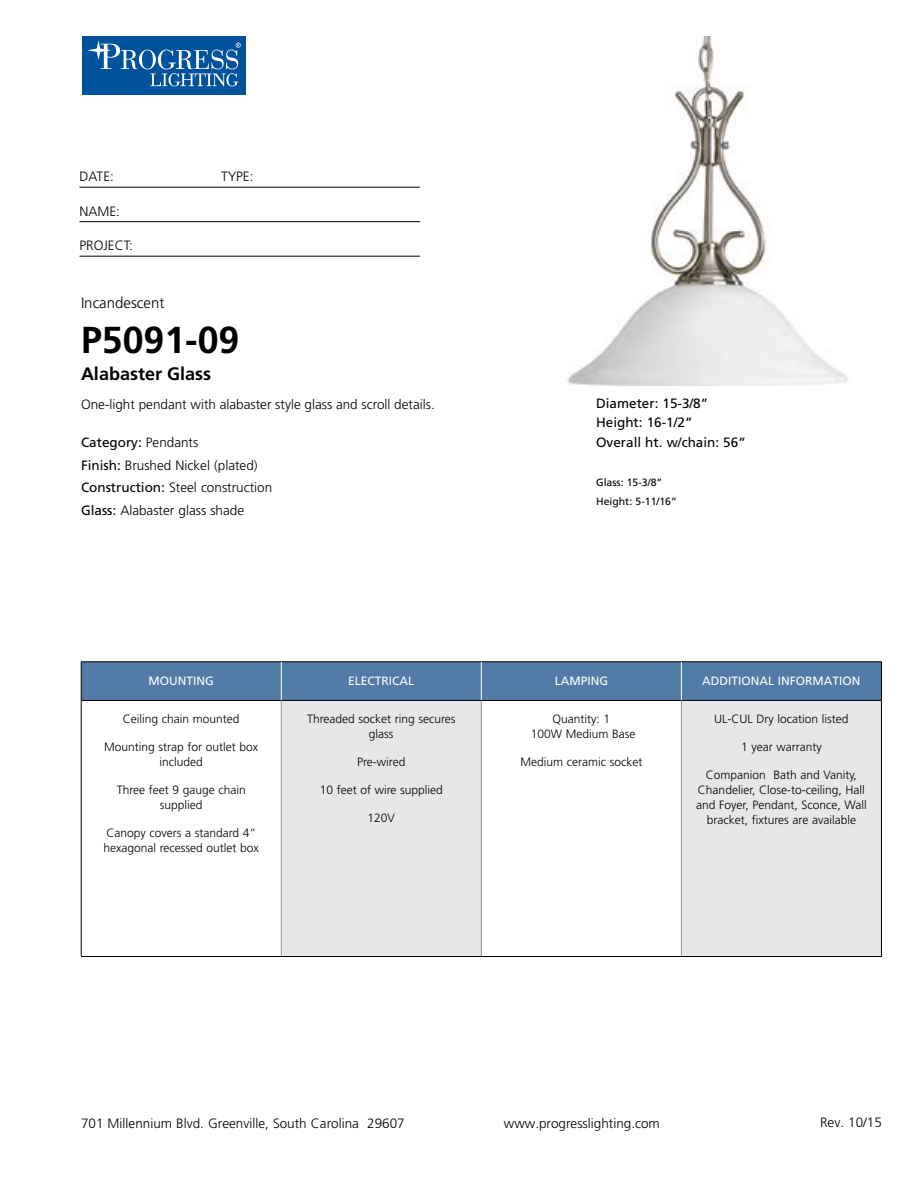
<style>
.page{position:relative;width:918px;height:1188px;background:#fff}
.page>*{position:absolute;margin:0;border:0;box-sizing:border-box;transform-origin:0 0}
.t1{font:700 37.5px "Frutiger";color:#000}
.t2{font:700 18px "Frutiger";color:#000}
.t3{font:300 15px "Frutiger";color:#000}
.t4{font:300 13.5px/22.5px "Frutiger";color:#000}
.t5{font:13.5px/19.5px "Frutiger";color:#000}
.t6{font:300 12px/15px "Frutiger";color:#000;text-align:center}
.t7{font:12px "Frutiger";color:#fff}
.t8{font:10.5px/19.5px "Frutiger";color:#000}
.s1{font-weight:400}
</style>
<div class="page">
<div style="left:82px;top:36px;width:164px;height:59px;background:#00529c"></div>
<svg style="left:139px;top:50px;width:17px;height:19px"></svg>
<div style="left:142px;top:50px;width:11px;height:19px;background:#00529c;border-radius:50%"></div>
<svg style="left:87px;top:40px;width:51px;height:29px"></svg>
<svg style="left:150px;top:43px;width:91px;height:43px"></svg>
<hr style="left:80px;top:187px;width:340px;height:1px;background:#000">
<hr style="left:80px;top:221px;width:340px;height:1px;background:#000">
<hr style="left:80px;top:256px;width:340px;height:1px;background:#000">
<div style="left:82px;top:663px;width:799px;height:37px;background:#527ba8"></div>
<div style="left:281px;top:700px;width:200px;height:257px;background:#e6e7e8"></div>
<div style="left:681px;top:700px;width:200px;height:257px;background:#e6e7e8"></div>
<hr style="left:281px;top:701px;width:1px;height:255px;background:#939598">
<hr style="left:481px;top:701px;width:1px;height:255px;background:#939598">
<hr style="left:681px;top:701px;width:1px;height:255px;background:#939598">
<hr style="left:81px;top:700px;width:200px;height:1px;background:#000">
<hr style="left:281px;top:700px;width:200px;height:1px;background:#000">
<hr style="left:481px;top:700px;width:200px;height:1px;background:#000">
<hr style="left:681px;top:700px;width:200px;height:1px;background:#000">
<hr style="left:81px;top:956px;width:200px;height:1px;background:#000">
<hr style="left:281px;top:956px;width:200px;height:1px;background:#000">
<hr style="left:481px;top:956px;width:200px;height:1px;background:#000">
<hr style="left:681px;top:956px;width:201px;height:1px;background:#000">
<hr style="left:81px;top:662px;width:200px;height:1px;background:#000">
<hr style="left:81px;top:662px;width:1px;height:38px;background:#000">
<hr style="left:281px;top:662px;width:200px;height:1px;background:#000">
<hr style="left:481px;top:662px;width:200px;height:1px;background:#000">
<hr style="left:681px;top:662px;width:201px;height:1px;background:#000">
<hr style="left:881px;top:662px;width:1px;height:38px;background:#000">
<hr style="left:81px;top:700px;width:1px;height:256px;background:#000">
<hr style="left:881px;top:700px;width:1px;height:256px;background:#000">
<hr style="left:281px;top:662px;width:1px;height:38px;background:#fff">
<hr style="left:681px;top:662px;width:1px;height:38px;background:#fff">
<hr style="left:481px;top:662px;width:1px;height:38px;background:#fff">
<img style="left:567px;top:36px;width:281px;height:349px">
<p class="t4" style="left:80px;top:165px;width:36px">DATE:</p>
<p class="t4" style="left:221px;top:165px;width:34px">TYPE:</p>
<p class="t4" style="left:80px;top:200px;width:42px">NAME:</p>
<p class="t4" style="left:80px;top:234px;width:55px">PROJECT:</p>
<p class="t3" style="left:81px;top:295px;width:85px">Incandescent</p>
<h1 class="t1" style="left:81px;top:318px;width:160px">P5091-09</h1>
<h2 class="t2" style="left:81px;top:364px;width:132px">Alabaster Glass</h2>
<p class="t4" style="left:81px;top:393px;width:355px">One-light pendant with alabaster style glass and scroll details.</p>
<p class="t4" style="left:81px;top:431px;width:193px"><span class="s1">Category:</span> Pendants<br><span class="s1">Finish:</span> Brushed Nickel (plated)<br><span class="s1">Construction:</span> Steel construction<br><span class="s1">Glass:</span> Alabaster glass shade</p>
<p class="t5" style="left:596px;top:393px;width:151px">Diameter: 15-3/8”<br>Height: 16-1/2”<br>Overall ht. w/chain: 56”</p>
<p class="t8" style="left:596px;top:472px;width:82px">Glass: 15-3/8”<br>Height: 5-11/16”</p>
<p class="t7" style="left:149px;top:673px;width:67px">MOUNTING</p>
<p class="t7" style="left:348px;top:673px;width:68px">ELECTRICAL</p>
<p class="t7" style="left:555px;top:673px;width:55px">LAMPING</p>
<p class="t7" style="left:702px;top:673px;width:160px">ADDITIONAL INFORMATION</p>
<p class="t6" style="left:123px;top:712px;width:118px">Ceiling chain mounted</p>
<p class="t6" style="left:104px;top:739px;width:156px">Mounting strap for outlet box included</p>
<p class="t6" style="left:117px;top:782px;width:131px">Three feet 9 gauge chain supplied</p>
<p class="t6" style="left:104px;top:825px;width:157px;text-align:left">Canopy covers a standard 4” hexagonal recessed outlet box</p>
<p class="t6" style="left:307px;top:712px;width:150px">Threaded socket ring secures glass</p>
<p class="t6" style="left:357px;top:754px;width:50px">Pre-wired</p>
<p class="t6" style="left:320px;top:782px;width:125px">10 feet of wire supplied</p>
<p class="t6" style="left:368px;top:810px;width:29px">120V</p>
<p class="t6" style="left:714px;top:712px;width:136px">UL-CUL Dry location listed</p>
<p class="t6" style="left:741px;top:739px;width:82px">1 year warranty</p>
<p class="t6" style="left:696px;top:767px;width:172px">Companion Bath and Vanity,<br>Chandelier, Close-to-ceiling, Hall and Foyer, Pendant, Sconce, Wall bracket, fixtures are available</p>
<p class="t6" style="left:531px;top:712px;width:106px">Quantity: 1<br>100W Medium Base</p>
<p class="t6" style="left:520px;top:754px;width:123px">Medium ceramic socket</p>
<p class="t4" style="left:81px;top:1112px;width:325px">701 Millennium Blvd. Greenville, South Carolina 29607</p>
<p class="t4" style="left:504px;top:1112px;width:158px">www.progresslighting.com</p>
<p class="t4" style="left:820px;top:1111px;width:63px">Rev. 10/15</p>
</div>
